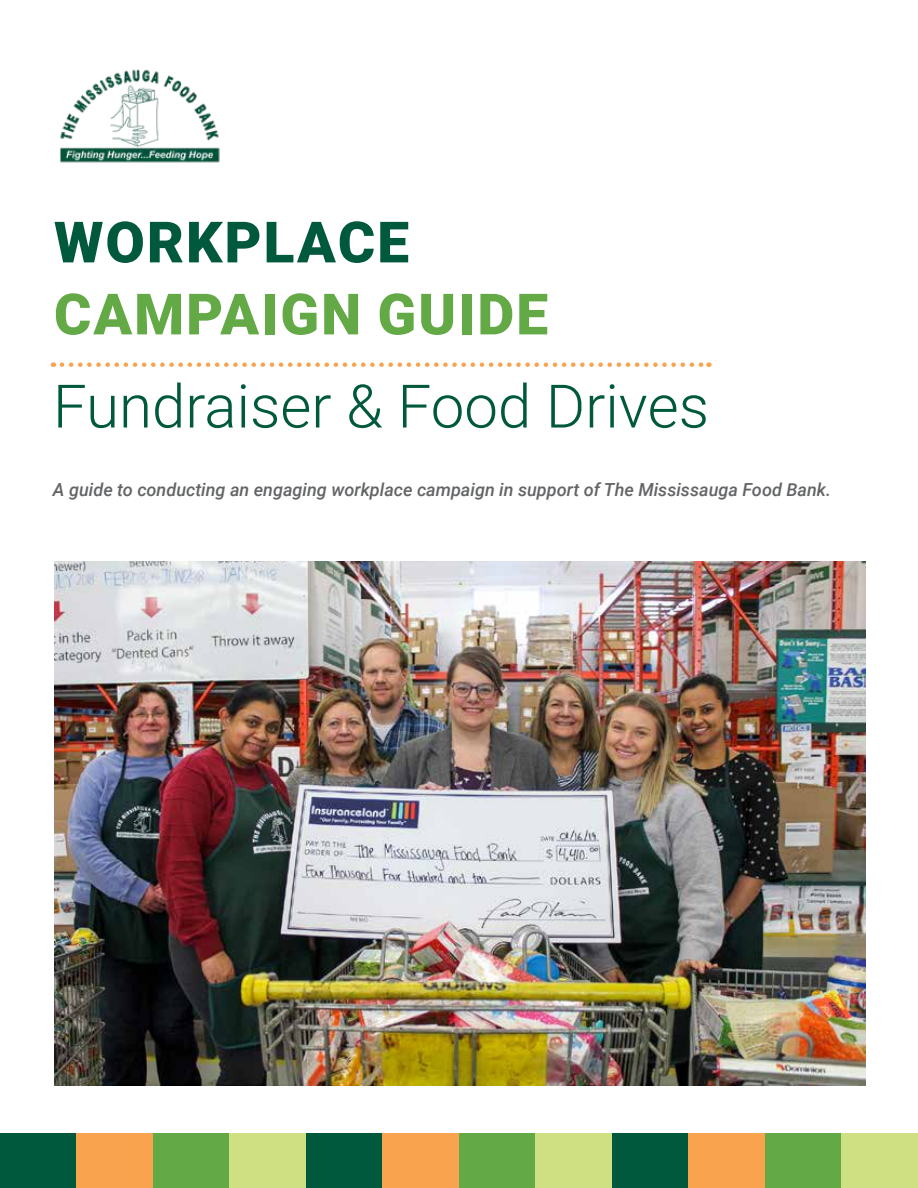
<style>
.page{position:relative;width:918px;height:1188px;background:#fff}
.page>*{position:absolute;margin:0;border:0;box-sizing:border-box;transform-origin:0 0}
.t1{font:300 60px "Roboto";color:#00583d}
.t2{font:900 57px "Roboto";letter-spacing:.035em;color:#63a945}
.t3{font:900 57px "Roboto";letter-spacing:.035em;color:#00583d}
.t4{font:italic 500 18px "Roboto";color:#636466}
</style>
<div class="page">
<img style="left:59px;top:69px;width:161px;height:94px">
<div style="left:0;top:1134px;width:76px;height:54px;background:#00583d"></div>
<div style="left:76px;top:1134px;width:77px;height:54px;background:#f9a34e"></div>
<div style="left:153px;top:1134px;width:77px;height:54px;background:#63a945"></div>
<div style="left:230px;top:1134px;width:76px;height:54px;background:#cee081"></div>
<div style="left:306px;top:1134px;width:76px;height:54px;background:#00583d"></div>
<div style="left:382px;top:1134px;width:77px;height:54px;background:#f9a34e"></div>
<div style="left:459px;top:1134px;width:77px;height:54px;background:#63a945"></div>
<div style="left:536px;top:1134px;width:76px;height:54px;background:#cee081"></div>
<div style="left:612px;top:1134px;width:76px;height:54px;background:#00583d"></div>
<div style="left:688px;top:1134px;width:77px;height:54px;background:#f9a34e"></div>
<div style="left:765px;top:1134px;width:76px;height:54px;background:#63a945"></div>
<div style="left:842px;top:1134px;width:76px;height:54px;background:#cee081"></div>
<svg style="left:62px;top:362px;width:647px;height:5px"></svg>
<img style="left:54px;top:561px;width:811px;height:525px">
<h2 class="t3" style="left:54px;top:202px;width:357px">WORKPLACE</h2>
<h2 class="t2" style="left:54px;top:274px;width:496px">CAMPAIGN GUIDE</h2>
<h1 class="t1" style="left:53px;top:364px;width:658px">Fundraiser &amp; Food Drives</h1>
<p class="t4" style="left:53px;top:477px;width:780px">A guide to conducting an engaging workplace campaign in support of The Mississauga Food Bank.</p>
</div>
